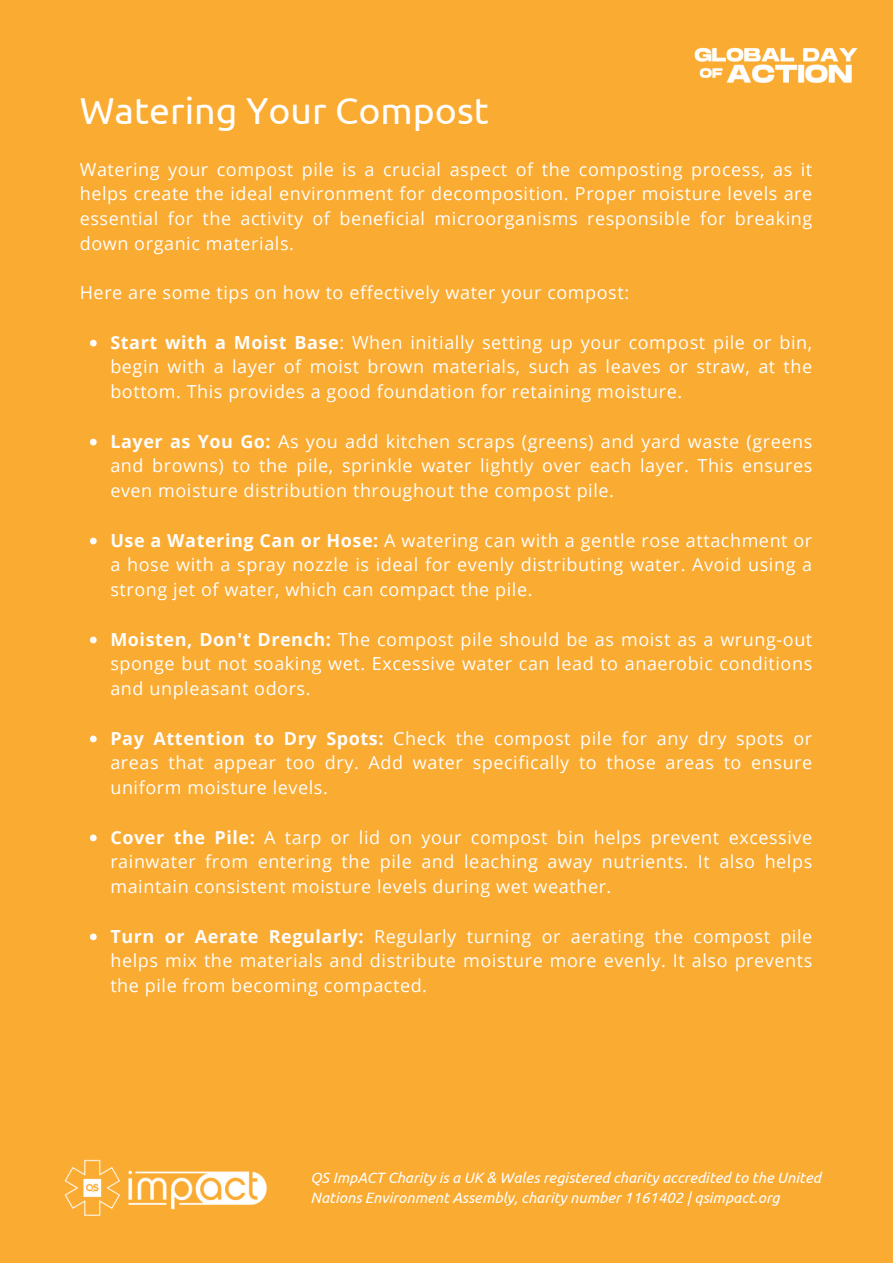
<style>
.page{position:relative;width:893px;height:1264px;background:#fff}
.page>*{position:absolute;margin:0;border:0;box-sizing:border-box;transform-origin:0 0}
.t1{font:37.5px "Ubuntu";color:#fffefd}
.t2{font:18px/24.8px "Open Sans";letter-spacing:.03em;color:#fffefd;text-align:justify}
.t3{font:italic 15px/20.2px "Ubuntu";color:#fffefd}
.s1{font-weight:700}
</style>
<div class="page">
<div style="left:0;top:0;width:892px;height:1262px;background:#faab31"></div>
<svg style="left:90px;top:340px;width:7px;height:6px"></svg>
<svg style="left:90px;top:438px;width:7px;height:7px"></svg>
<svg style="left:90px;top:537px;width:7px;height:7px"></svg>
<svg style="left:90px;top:636px;width:7px;height:7px"></svg>
<svg style="left:90px;top:735px;width:7px;height:7px"></svg>
<svg style="left:90px;top:834px;width:7px;height:7px"></svg>
<svg style="left:90px;top:933px;width:7px;height:7px"></svg>
<img style="left:64px;top:1159px;width:203px;height:57px">
<img style="left:694px;top:47px;width:164px;height:36px">
<p class="t1" style="left:80px;top:89px;width:410px">Watering Your Compost</p>
<p class="t2" style="left:80px;top:156px;width:734px">Watering your compost pile is a crucial aspect of the composting process, as it helps create the ideal environment for decomposition. Proper moisture levels are essential for the activity of beneficial microorganisms responsible for breaking down organic materials.</p>
<p class="t2" style="left:80px;top:280px;width:551px">Here are some tips on how to effectively water your compost:</p>
<p class="t2" style="left:110px;top:329px;width:703px"><span class="s1">Start with a Moist Base</span>: When initially setting up your compost pile or bin, begin with a layer of moist brown materials, such as leaves or straw, at the bottom. This provides a good foundation for retaining moisture.</p>
<p class="t2" style="left:110px;top:428px;width:703px"><span class="s1">Layer as You Go:</span> As you add kitchen scraps (greens) and yard waste (greens and browns) to the pile, sprinkle water lightly over each layer. This ensures even moisture distribution throughout the compost pile.</p>
<p class="t2" style="left:110px;top:527px;width:703px"><span class="s1">Use a Watering Can or Hose:</span> A watering can with a gentle rose attachment or a hose with a spray nozzle is ideal for evenly distributing water. Avoid using a strong jet of water, which can compact the pile.</p>
<p class="t2" style="left:110px;top:626px;width:703px"><span class="s1">Moisten, Don't Drench:</span> The compost pile should be as moist as a wrung-out sponge but not soaking wet. Excessive water can lead to anaerobic conditions and unpleasant odors.</p>
<p class="t2" style="left:110px;top:725px;width:703px"><span class="s1">Pay Attention to Dry Spots:</span> Check the compost pile for any dry spots or areas that appear too dry. Add water specifically to those areas to ensure uniform moisture levels.</p>
<p class="t2" style="left:110px;top:824px;width:703px"><span class="s1">Cover the Pile:</span> A tarp or lid on your compost bin helps prevent excessive rainwater from entering the pile and leaching away nutrients. It also helps maintain consistent moisture levels during wet weather.</p>
<p class="t2" style="left:110px;top:923px;width:703px"><span class="s1">Turn or Aerate Regularly:</span> Regularly turning or aerating the compost pile helps mix the materials and distribute moisture more evenly. It also prevents the pile from becoming compacted.</p>
<p class="t3" style="left:310px;top:1166px;width:512px">QS ImpACT Charity is a UK &amp; Wales registered charity accredited to the United<br>Nations Environment Assembly, charity number 1161402 | qsimpact.org</p>
</div>
